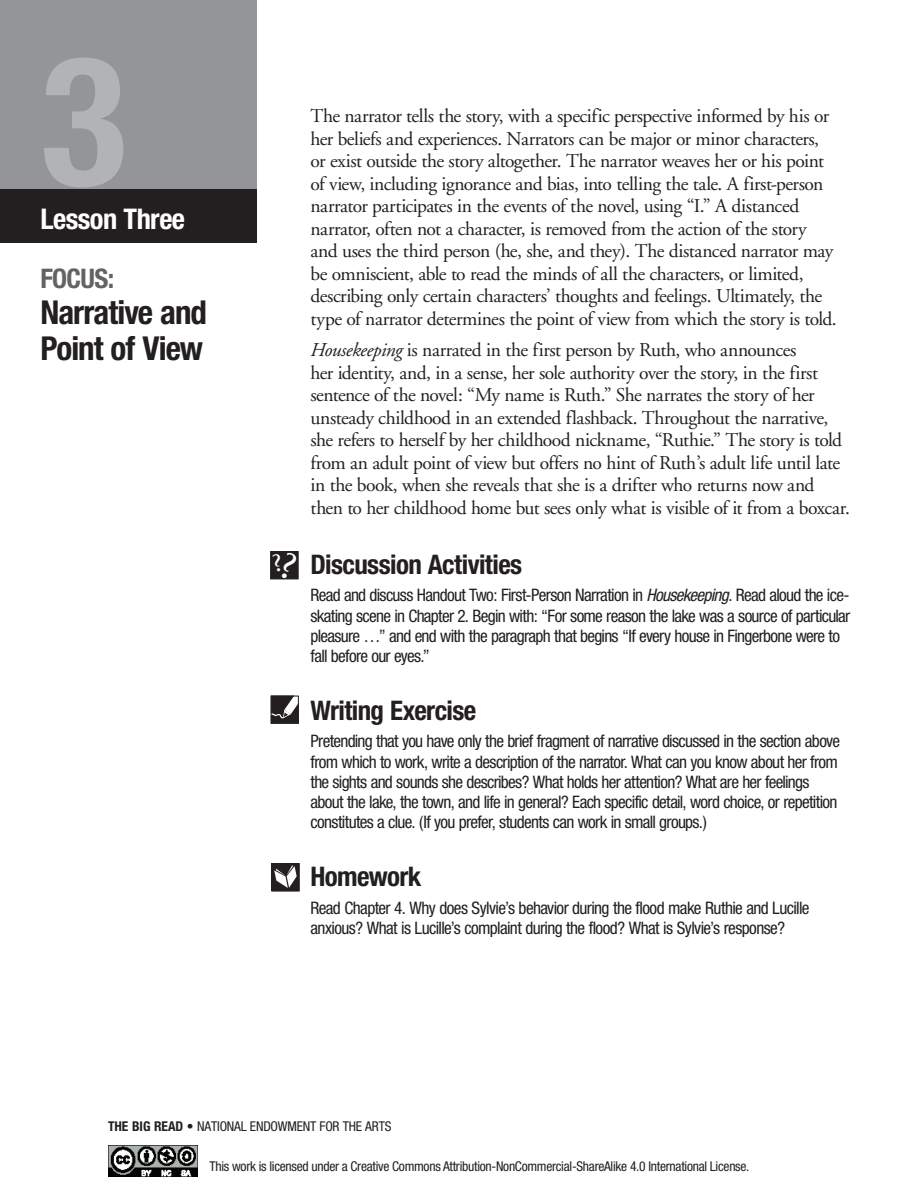
<style>
.page{position:relative;width:918px;height:1188px;background:#fff}
.page>*{position:absolute;margin:0;border:0;box-sizing:border-box;transform-origin:0 0}
.t1{font:700 condensed 180px "Helvetica Neue";color:#b2b3b7}
.t2{font:700 condensed 33px/36px "Helvetica Neue";letter-spacing:-.03em;color:#231f20}
.t3{font:700 condensed 28.5px "Helvetica Neue";letter-spacing:-.02em;color:#fff}
.t4{font:700 condensed 27px "Helvetica Neue";letter-spacing:-.025em;color:#231f20}
.t5{font:700 condensed 27px "Helvetica Neue";letter-spacing:-.025em;color:#636366}
.t6{font:19.5px/22.5px "Adobe Garamond";letter-spacing:-.025em;color:#231f20}
.t7{font:condensed 17.25px/20.2px "Helvetica Neue";letter-spacing:-.04em;color:#231f20}
.t8{font:condensed 13.5px "Helvetica Neue";letter-spacing:-.02em;color:#231f20}
.s1{font-style:italic}
.s2{font-weight:700}
</style>
<div class="page">
<img style="left:108px;top:1145px;width:90px;height:32px">
<div style="left:0;top:0;width:256px;height:243px;background:#939598"></div>
<div style="left:0;top:189px;width:256px;height:54px;background:#231f20"></div>
<svg style="left:270px;top:695px;width:29px;height:29px"></svg>
<svg style="left:271px;top:863px;width:28px;height:28px"></svg>
<svg style="left:270px;top:551px;width:29px;height:29px"></svg>
<h1 class="t1" style="left:40px;top:12px;width:88px">3</h1>
<h3 class="t3" style="left:40px;top:202px;width:146px">Lesson Three</h3>
<h3 class="t5" style="left:40px;top:262px;width:75px">FOCUS:</h3>
<h2 class="t2" style="left:40px;top:294px;width:168px">Narrative and<br>Point of View</h2>
<p class="t6" style="left:310px;top:105px;width:528px">The narrator tells the story, with a specific perspective informed by his or her beliefs and experiences. Narrators can be major or minor characters, or exist outside the story altogether. The narrator weaves her or his point of view, including ignorance and bias, into telling the tale. A first-person narrator participates in the events of the novel, using “I.” A distanced narrator, often not a character, is removed from the action of the story and uses the third person (he, she, and they). The distanced narrator may be omniscient, able to read the minds of all the characters, or limited, describing only certain characters’ thoughts and feelings. Ultimately, the type of narrator determines the point of view from which the story is told.</p>
<p class="t6" style="left:310px;top:339px;width:541px"><span class="s1">Housekeeping</span> is narrated in the first person by Ruth, who announces<br>her identity, and, in a sense, her sole authority over the story, in the first sentence of the novel: “My name is Ruth.” She narrates the story of her unsteady childhood in an extended flashback. Throughout the narrative, she refers to herself by her childhood nickname, “Ruthie.” The story is told from an adult point of view but offers no hint of Ruth’s adult life until late in the book, when she reveals that she is a drifter who returns now and then to her childhood home but sees only what is visible of it from a boxcar.</p>
<h3 class="t4" style="left:310px;top:548px;width:213px">Discussion Activities</h3>
<p class="t7" style="left:310px;top:585px;width:541px">Read and discuss Handout Two: First-Person Narration in <span class="s1">Housekeeping</span>. Read aloud the ice&shy;skating scene in Chapter 2. Begin with: “For some reason the lake was a source of particular pleasure …” and end with the paragraph that begins “If every house in Fingerbone were to fall before our eyes.”</p>
<h3 class="t4" style="left:310px;top:694px;width:167px">Writing Exercise</h3>
<p class="t7" style="left:310px;top:731px;width:531px">Pretending that you have only the brief fragment of narrative discussed in the section above from which to work, write a description of the narrator. What can you know about her from the sights and sounds she describes? What holds her attention? What are her feelings about the lake, the town, and life in general? Each specific detail, word choice, or repetition constitutes a clue. (If you prefer, students can work in small groups.)</p>
<h3 class="t4" style="left:310px;top:860px;width:112px">Homework</h3>
<p class="t7" style="left:310px;top:898px;width:501px">Read Chapter 4. Why does Sylvie’s behavior during the flood make Ruthie and Lucille anxious? What is Lucille’s complaint during the flood? What is Sylvie’s response?</p>
<p class="t8" style="left:108px;top:1119px;width:285px"><span class="s2">THE BIG READ •</span> NATIONAL ENDOWMENT FOR THE ARTS</p>
<p class="t8" style="left:210px;top:1158px;width:541px">This work is licensed under a Creative Commons Attribution-NonCommercial-ShareAlike 4.0 International License.</p>
</div>
